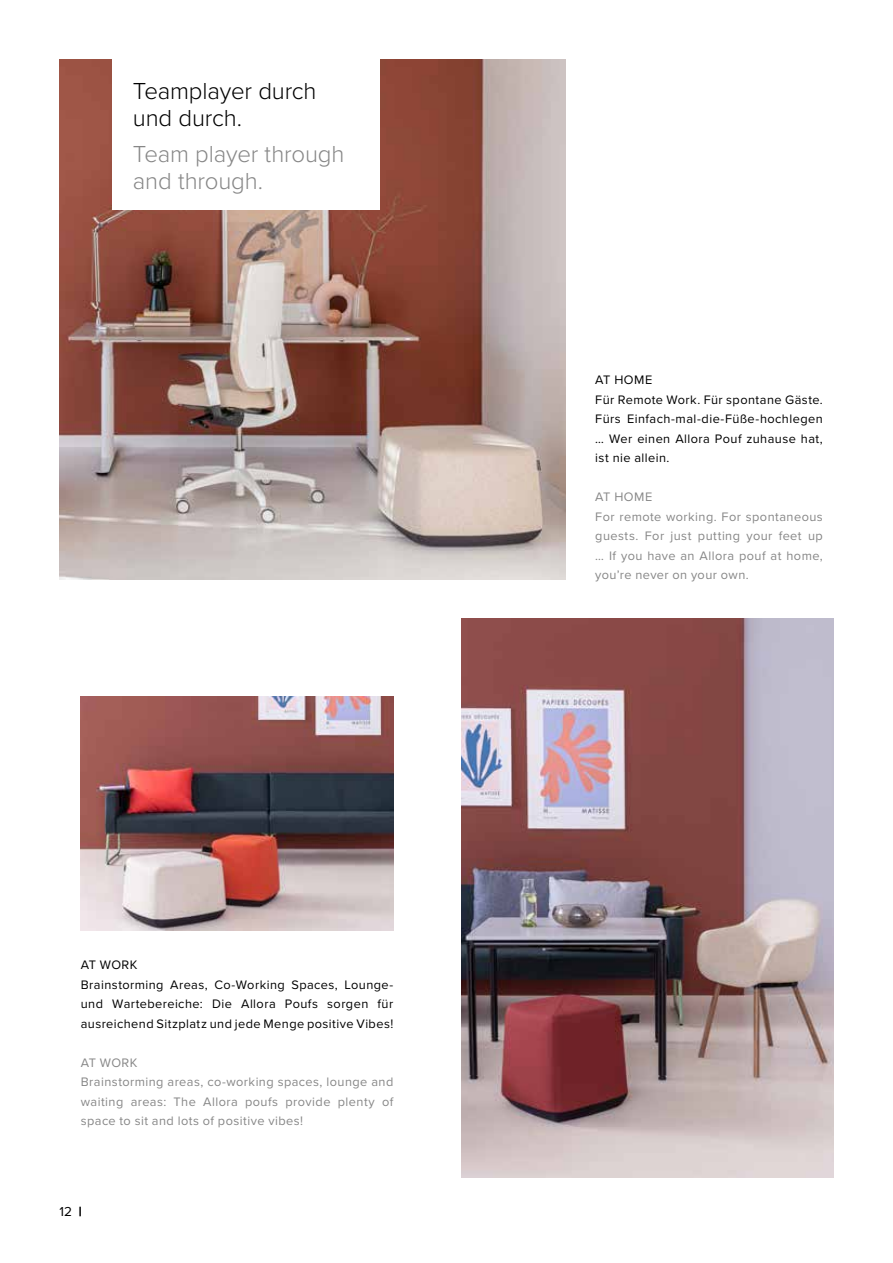
<style>
.page{position:relative;width:893px;height:1263px;background:#fff}
.page>*{position:absolute;margin:0;border:0;box-sizing:border-box;transform-origin:0 0}
.t1{font:300 24px/27px "Proxima Nova";letter-spacing:-.005em;color:#878787}
.t2{font:300 24px/27px "Proxima Nova";letter-spacing:-.005em;color:#000}
.t3{font:13.5px "Proxima Nova";color:#000}
.t4{font:12.75px/19.5px "Proxima Nova";letter-spacing:.035em;color:#000}
.t5{font:12.75px/19.5px "Proxima Nova";letter-spacing:.035em;color:#878787}
.s1{font-weight:900}
</style>
<div class="page">
<img style="left:461px;top:618px;width:372px;height:560px">
<img style="left:81px;top:696px;width:312px;height:234px">
<img style="left:59px;top:60px;width:507px;height:519px">
<div style="left:112px;top:55px;width:267px;height:155px;background:#fff"></div>
<h1 class="t2" style="left:133px;top:76px;width:185px">Teamplayer durch und durch.</h1>
<h1 class="t1" style="left:133px;top:139px;width:213px">Team player through and through.</h1>
<p class="t4" style="left:81px;top:955px;width:314px">AT WORK<br>Brainstorming Areas, Co-Working Spaces, Lounge&shy;und Wartebereiche: Die Allora Poufs sorgen für ausreichend Sitzplatz und jede Menge positive Vibes!</p>
<p class="t5" style="left:81px;top:1052px;width:314px">AT WORK<br>Brainstorming areas, co-working spaces, lounge and waiting areas: The Allora poufs provide plenty of space to sit and lots of positive vibes!</p>
<p class="t3" style="left:60px;top:1201px;width:24px">12 <span class="s1">|</span></p>
<p class="t4" style="left:595px;top:370px;width:229px">AT HOME<br>Für Remote Work. Für spontane Gäste.<br>Fürs Einfach-mal-die-Füße-hochlegen … Wer einen Allora Pouf zuhause hat, ist nie allein.</p>
<p class="t5" style="left:595px;top:487px;width:229px">AT HOME<br>For remote working. For spontaneous guests. For just putting your feet up … If you have an Allora pouf at home, you’re never on your own.</p>
</div>
